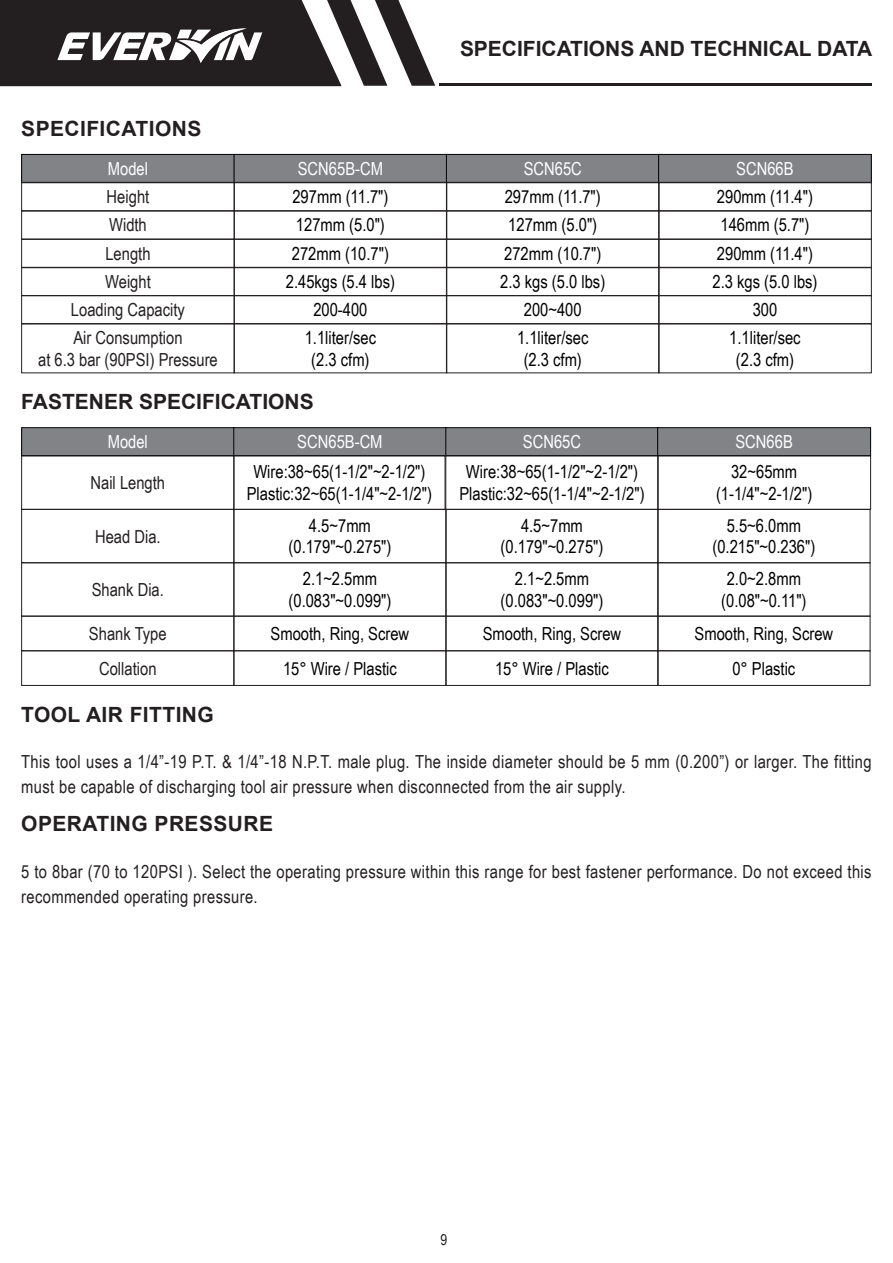
<style>
.page{position:relative;width:893px;height:1263px;background:#fff}
.page>*{position:absolute;margin:0;border:0;box-sizing:border-box;transform-origin:0 0}
.t1{font:700 21px "Arial";color:#231f20}
.t2{font:700 21px "Arial";letter-spacing:.02em;color:#231f20}
.t3{font:18px/21.6px "Arial Narrow";color:#000;text-align:center}
.t4{font:18px/24.6px "Arial Narrow";letter-spacing:.02em;color:#231f20}
.t5{font:18px/34.7px "Arial Narrow";color:#231f20;text-align:center}
.t6{font:18px "Arial Narrow";color:#fff}
.t7{font:15px "Arial Narrow";color:#231f20}
</style>
<div class="page">
<div style="left:22px;top:154px;width:212px;height:28px;background:#818387"></div>
<div style="left:21px;top:154px;width:214px;height:29px;border:1px solid #030303"></div>
<div style="left:22px;top:428px;width:212px;height:28px;background:#818387"></div>
<div style="left:21px;top:427px;width:213px;height:29px;border:1px solid #030303"></div>
<div style="left:21px;top:182px;width:214px;height:29px;border:1px solid #231f20"></div>
<div style="left:21px;top:509px;width:213px;height:54px;border:1px solid #231f20"></div>
<div style="left:21px;top:616px;width:213px;height:35px;border:1px solid #231f20"></div>
<div style="left:21px;top:650px;width:213px;height:36px;border:1px solid #231f20"></div>
<div style="left:21px;top:239px;width:214px;height:29px;border:1px solid #231f20"></div>
<div style="left:21px;top:295px;width:214px;height:29px;border:1px solid #231f20"></div>
<div style="left:21px;top:267px;width:214px;height:29px;border:1px solid #231f20"></div>
<div style="left:234px;top:154px;width:213px;height:28px;background:#818387"></div>
<div style="left:234px;top:154px;width:213px;height:29px;border:1px solid #030303"></div>
<div style="left:234px;top:428px;width:212px;height:28px;background:#818387"></div>
<div style="left:233px;top:427px;width:213px;height:29px;border:1px solid #030303"></div>
<div style="left:234px;top:182px;width:213px;height:29px;border:1px solid #231f20"></div>
<div style="left:233px;top:509px;width:213px;height:54px;border:1px solid #231f20"></div>
<div style="left:233px;top:616px;width:213px;height:35px;border:1px solid #231f20"></div>
<div style="left:233px;top:650px;width:213px;height:36px;border:1px solid #231f20"></div>
<div style="left:234px;top:239px;width:213px;height:29px;border:1px solid #231f20"></div>
<div style="left:234px;top:295px;width:213px;height:29px;border:1px solid #231f20"></div>
<div style="left:234px;top:267px;width:213px;height:29px;border:1px solid #231f20"></div>
<div style="left:446px;top:154px;width:213px;height:28px;background:#818387"></div>
<div style="left:446px;top:154px;width:213px;height:29px;border:1px solid #030303"></div>
<div style="left:446px;top:428px;width:212px;height:28px;background:#818387"></div>
<div style="left:445px;top:427px;width:214px;height:29px;border:1px solid #030303"></div>
<div style="left:446px;top:182px;width:213px;height:29px;border:1px solid #231f20"></div>
<div style="left:445px;top:509px;width:214px;height:54px;border:1px solid #231f20"></div>
<div style="left:445px;top:616px;width:214px;height:35px;border:1px solid #231f20"></div>
<div style="left:445px;top:650px;width:214px;height:36px;border:1px solid #231f20"></div>
<div style="left:446px;top:239px;width:213px;height:29px;border:1px solid #231f20"></div>
<div style="left:446px;top:295px;width:213px;height:29px;border:1px solid #231f20"></div>
<div style="left:446px;top:267px;width:213px;height:29px;border:1px solid #231f20"></div>
<div style="left:659px;top:154px;width:212px;height:28px;background:#818387"></div>
<div style="left:658px;top:154px;width:214px;height:29px;border:1px solid #030303"></div>
<div style="left:658px;top:428px;width:213px;height:28px;background:#818387"></div>
<div style="left:657px;top:427px;width:214px;height:29px;border:1px solid #030303"></div>
<div style="left:658px;top:182px;width:214px;height:29px;border:1px solid #231f20"></div>
<div style="left:657px;top:456px;width:214px;height:54px;border:1px solid #231f20"></div>
<div style="left:657px;top:509px;width:213px;height:54px;border:1px solid #231f20"></div>
<div style="left:657px;top:616px;width:213px;height:35px;border:1px solid #231f20"></div>
<div style="left:657px;top:650px;width:213px;height:36px;border:1px solid #231f20"></div>
<div style="left:658px;top:239px;width:214px;height:29px;border:1px solid #231f20"></div>
<div style="left:658px;top:295px;width:214px;height:29px;border:1px solid #231f20"></div>
<div style="left:658px;top:267px;width:214px;height:29px;border:1px solid #231f20"></div>
<svg style="left:0;top:0;width:435px;height:86px"></svg>
<hr style="left:439px;top:83px;width:433px;height:3px;background:#231f20">
<p class="t1" style="left:460px;top:34px;width:414px">SPECIFICATIONS AND TECHNICAL DATA</p>
<p class="t2" style="left:21px;top:114px;width:182px">SPECIFICATIONS</p>
<p class="t6" style="left:108px;top:155px;width:42px">Model</p>
<p class="t6" style="left:298px;top:155px;width:87px">SCN65B-CM</p>
<p class="t6" style="left:524px;top:155px;width:60px">SCN65C</p>
<p class="t6" style="left:736px;top:155px;width:59px">SCN66B</p>
<p class="t4" style="left:107px;top:184px;width:44px">Height</p>
<p class="t3" style="left:292px;top:185px;width:98px">297mm (11.7")</p>
<p class="t3" style="left:505px;top:185px;width:98px">297mm (11.7")</p>
<p class="t3" style="left:717px;top:185px;width:98px">290mm (11.4")</p>
<p class="t4" style="left:109px;top:212px;width:39px">Width</p>
<p class="t4" style="left:105px;top:240px;width:47px">Length</p>
<p class="t5" style="left:71px;top:292px;width:116px">Loading Capacity</p>
<p class="t4" style="left:105px;top:269px;width:47px">Weight</p>
<p class="t5" style="left:38px;top:326px;width:181px;line-height:21.6px">Air Consumption<br>at 6.3 bar (90PSI) Pressure</p>
<p class="t3" style="left:296px;top:214px;width:90px">127mm (5.0")</p>
<p class="t3" style="left:286px;top:270px;width:111px">2.45kgs (5.4 lbs)</p>
<p class="t3" style="left:305px;top:326px;width:73px">1.1liter/sec (2.3 cfm)</p>
<p class="t3" style="left:292px;top:242px;width:99px">272mm (10.7")</p>
<p class="t3" style="left:313px;top:298px;width:56px">200-400</p>
<p class="t3" style="left:508px;top:214px;width:90px">127mm (5.0")</p>
<p class="t3" style="left:500px;top:270px;width:107px">2.3 kgs (5.0 lbs)</p>
<p class="t3" style="left:517px;top:326px;width:73px">1.1liter/sec (2.3 cfm)</p>
<p class="t3" style="left:504px;top:242px;width:99px">272mm (10.7")</p>
<p class="t3" style="left:524px;top:298px;width:59px">200~400</p>
<p class="t3" style="left:720px;top:214px;width:90px">146mm (5.7")</p>
<p class="t3" style="left:712px;top:270px;width:107px">2.3 kgs (5.0 lbs)</p>
<p class="t3" style="left:729px;top:326px;width:73px">1.1liter/sec (2.3 cfm)</p>
<p class="t3" style="left:717px;top:242px;width:98px">290mm (11.4")</p>
<p class="t3" style="left:753px;top:298px;width:26px">300</p>
<p class="t1" style="left:21px;top:387px;width:294px">FASTENER SPECIFICATIONS</p>
<p class="t6" style="left:108px;top:428px;width:42px">Model</p>
<p class="t6" style="left:297px;top:428px;width:87px">SCN65B-CM</p>
<p class="t6" style="left:523px;top:428px;width:60px">SCN65C</p>
<p class="t6" style="left:735px;top:428px;width:59px">SCN66B</p>
<p class="t5" style="left:90px;top:465px;width:76px">Nail Length</p>
<p class="t3" style="left:247px;top:460px;width:187px">Wire:38~65(1-1/2"~2-1/2")<br>Plastic:32~65(1-1/4"~2-1/2")</p>
<p class="t3" style="left:459px;top:460px;width:187px">Wire:38~65(1-1/2"~2-1/2")<br>Plastic:32~65(1-1/4"~2-1/2")</p>
<p class="t3" style="left:716px;top:460px;width:98px">32~65mm (1-1/4"~2-1/2")</p>
<p class="t4" style="left:95px;top:523px;width:67px">Head Dia.</p>
<p class="t3" style="left:289px;top:514px;width:104px">4.5~7mm (0.179"~0.275")</p>
<p class="t3" style="left:501px;top:514px;width:104px">4.5~7mm (0.179"~0.275")</p>
<p class="t3" style="left:712px;top:514px;width:104px">5.5~6.0mm (0.215"~0.236")</p>
<p class="t5" style="left:92px;top:571px;width:74px">Shank Dia.</p>
<p class="t3" style="left:289px;top:567px;width:104px">2.1~2.5mm (0.083"~0.099")</p>
<p class="t3" style="left:501px;top:567px;width:104px">2.1~2.5mm (0.083"~0.099")</p>
<p class="t3" style="left:721px;top:567px;width:87px">2.0~2.8mm (0.08"~0.11")</p>
<p class="t5" style="left:89px;top:615px;width:79px">Shank Type<br>Collation</p>
<p class="t3" style="left:271px;top:615px;width:140px;line-height:34.7px">Smooth, Ring, Screw<br>15° Wire / Plastic</p>
<p class="t3" style="left:483px;top:615px;width:140px;line-height:34.7px">Smooth, Ring, Screw<br>15° Wire / Plastic</p>
<p class="t3" style="left:694px;top:615px;width:140px;line-height:34.7px">Smooth, Ring, Screw<br>0° Plastic</p>
<p class="t2" style="left:21px;top:700px;width:194px">TOOL AIR FITTING</p>
<p class="t4" style="left:21px;top:749px;width:852px">This tool uses a 1/4”-19 P.T. &amp; 1/4”-18 N.P.T. male plug. The inside diameter should be 5 mm (0.200”) or larger. The fitting must be capable of discharging tool air pressure when disconnected from the air supply.</p>
<p class="t2" style="left:21px;top:809px;width:253px">OPERATING PRESSURE</p>
<p class="t4" style="left:21px;top:859px;width:852px">5 to 8bar (70 to 120PSI ). Select the operating pressure within this range for best fastener performance. Do not exceed this recommended operating pressure.</p>
<p class="t7" style="left:440px;top:1228px;width:8px">9</p>
</div>
